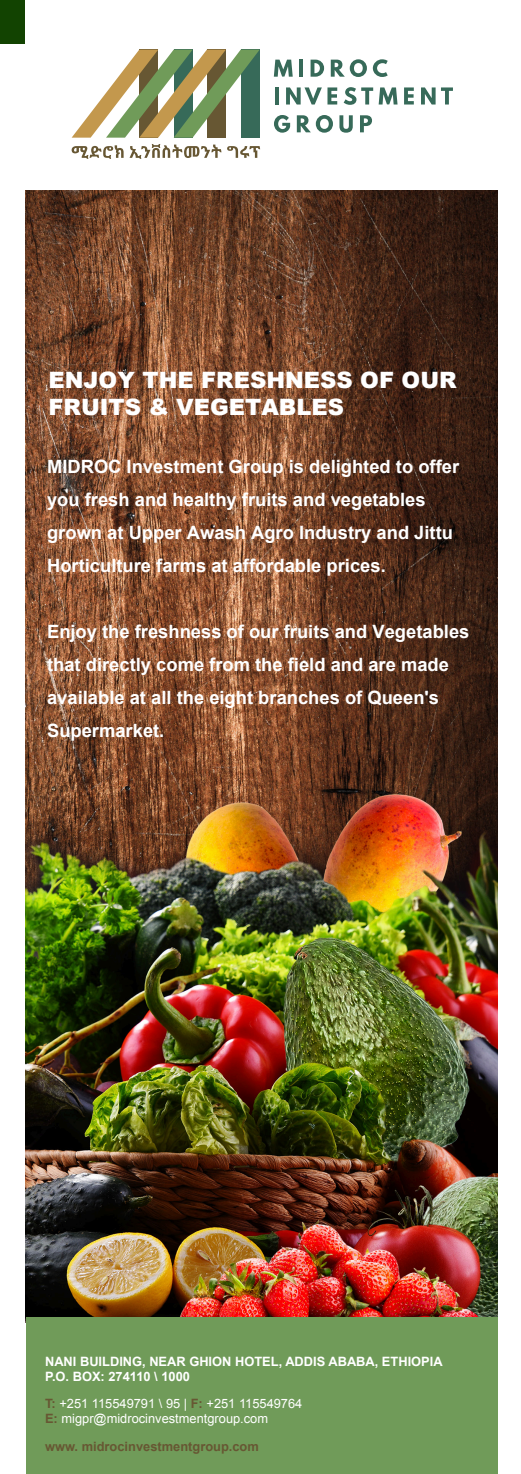
<style>
.page{position:relative;width:521px;height:1474px;background:#fff}
.page>*{position:absolute;margin:0;border:0;box-sizing:border-box;transform-origin:0 0}
.t1{font:900 22.57px/27.1px "Arial";color:#fff}
.t2{font:700 18.38px/33.1px "Arial";color:#fff}
.t3{font:12.78px/15.4px "Arial";color:#fff}
.t4{font:700 12.78px/15.4px "Arial";color:#fff}
.t5{font:700 12.78px "Arial";color:#675733}
.s1{font-weight:700;color:#675733}
</style>
<div class="page">
<img style="left:26px;top:191px;width:471px;height:1126px">
<div style="left:26px;top:1317px;width:471px;height:156px;background:#709b59"></div>
<svg style="left:72px;top:50px;width:188px;height:88px"></svg>
<svg style="left:274px;top:60px;width:19px;height:17px"></svg>
<hr style="left:299px;top:60px;width:4px;height:17px;background:#376a59">
<svg style="left:310px;top:60px;width:14px;height:17px"></svg>
<svg style="left:331px;top:59px;width:36px;height:18px"></svg>
<svg style="left:373px;top:59px;width:15px;height:18px"></svg>
<hr style="left:275px;top:87px;width:4px;height:17px;background:#376a59">
<svg style="left:286px;top:87px;width:51px;height:17px"></svg>
<svg style="left:344px;top:87px;width:29px;height:18px"></svg>
<svg style="left:379px;top:87px;width:18px;height:17px"></svg>
<svg style="left:404px;top:87px;width:10px;height:17px"></svg>
<svg style="left:421px;top:87px;width:14px;height:17px"></svg>
<svg style="left:441px;top:87px;width:12px;height:17px"></svg>
<svg style="left:274px;top:115px;width:16px;height:18px"></svg>
<svg style="left:297px;top:115px;width:36px;height:18px"></svg>
<svg style="left:339px;top:115px;width:14px;height:18px"></svg>
<svg style="left:360px;top:115px;width:12px;height:17px"></svg>
<svg style="left:72px;top:145px;width:52px;height:14px"></svg>
<svg style="left:130px;top:144px;width:91px;height:15px"></svg>
<svg style="left:227px;top:146px;width:33px;height:12px"></svg>
<div style="left:0;top:0;width:25px;height:43px;background:#124301"></div>
<p class="t1" style="left:48px;top:365px;width:410px">ENJOY THE FRESHNESS OF OUR<br>FRUITS &amp; VEGETABLES</p>
<p class="t2" style="left:47px;top:450px;width:414px">MIDROC Investment Group is delighted to offer you fresh and healthy fruits and vegetables grown at Upper Awash Agro Industry and Jittu Horticulture farms at affordable prices.</p>
<p class="t2" style="left:47px;top:616px;width:424px">Enjoy the freshness of our fruits and Vegetables that directly come from the field and are made available at all the eight branches of Queen's Supermarket.</p>
<p class="t4" style="left:45px;top:1354px;width:399px">NANI BUILDING, NEAR GHION HOTEL, ADDIS ABABA, ETHIOPIA<br>P.O. BOX: 274110 \ 1000</p>
<p class="t3" style="left:45px;top:1395px;width:259px"><span class="s1">T:</span> +251 115549791 \ 95 | <span class="s1">F:</span> +251 115549764<br><span class="s1">E:</span> migpr@midrocinvestmentgroup.com</p>
<p class="t5" style="left:45px;top:1437px;width:215px">www. midrocinvestmentgroup.com</p>
</div>
